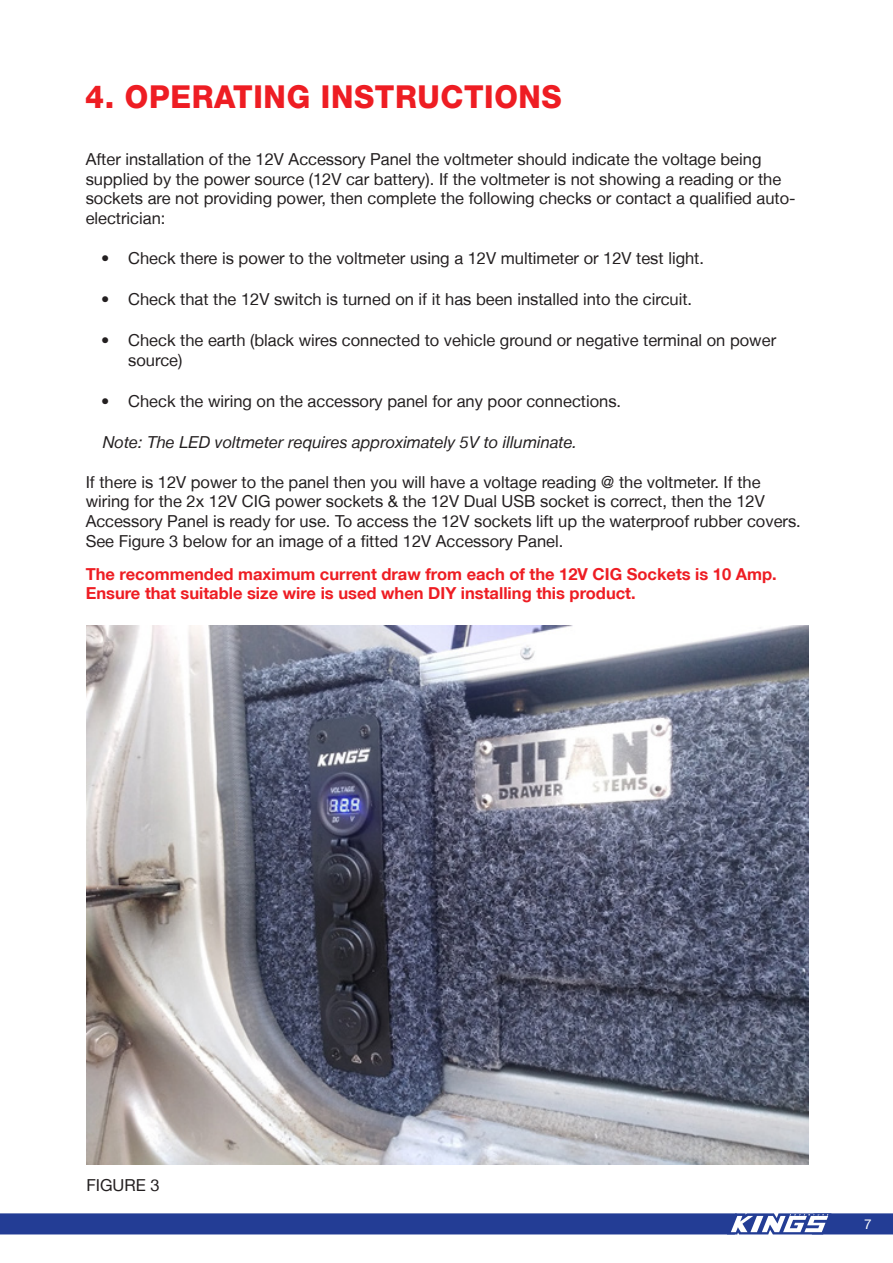
<style>
.page{position:relative;width:893px;height:1263px;background:#fff}
.page>*{position:absolute;margin:0;border:0;box-sizing:border-box;transform-origin:0 0}
.Titles{font:800 31.5px "Helvetica Neue LT";letter-spacing:.02em;color:#ee1d23;scale:.96 1}
.Regular_Text{font:16.5px/19.8px "Helvetica Neue LT";color:#231f20}
.Regular_Text-2{font:700 16.5px/19.8px "Helvetica Neue LT";color:#ee1d23}
.Regular_Text-3{font:italic 16.5px "Helvetica Neue LT";color:#231f20}
.t1{font:13.5px "Helvetica Neue LT";color:#fff}
</style>
<div class="page">
<svg style="left:0;top:1213px;width:893px;height:21px;background:#324a9c"></svg>
<img style="left:86px;top:625px;width:723px;height:540px">
<p class="Titles" style="left:85px;top:78px;width:498px">4. OPERATING INSTRUCTIONS</p>
<p class="Regular_Text" style="left:86px;top:149px;width:711px">After installation of the 12V Accessory Panel the voltmeter should indicate the voltage being supplied by the power source (12V car battery). If the voltmeter is not showing a reading or the sockets are not providing power, then complete the following checks or contact a qualified auto&shy;electrician:</p>
<p class="Regular_Text" style="left:101px;top:248px;width:604px">• Check there is power to the voltmeter using a 12V multimeter or 12V test light.</p>
<p class="Regular_Text" style="left:101px;top:289px;width:592px">• Check that the 12V switch is turned on if it has been installed into the circuit.</p>
<p class="Regular_Text" style="left:128px;top:330px;width:649px;text-indent:-27px">• Check the earth (black wires connected to vehicle ground or negative terminal on power source)</p>
<p class="Regular_Text" style="left:101px;top:391px;width:521px">• Check the wiring on the accessory panel for any poor connections.</p>
<p class="Regular_Text-3" style="left:103px;top:432px;width:476px">Note: The LED voltmeter requires approximately 5V to illuminate.</p>
<p class="Regular_Text" style="left:86px;top:472px;width:717px">If there is 12V power to the panel then you will have a voltage reading @ the voltmeter. If the wiring for the 2x 12V CIG power sockets &amp; the 12V Dual USB socket is correct, then the 12V Accessory Panel is ready for use. To access the 12V sockets lift up the waterproof rubber covers.<br>See Figure 3 below for an image of a fitted 12V Accessory Panel.</p>
<p class="Regular_Text-2" style="left:86px;top:563px;width:693px">The recommended maximum current draw from each of the 12V CIG Sockets is 10 Amp.<br>Ensure that suitable size wire is used when DIY installing this product.</p>
<p class="Regular_Text" style="left:86px;top:1175px;width:75px">FIGURE 3</p>
<p class="t1" style="left:864px;top:1216px;width:9px">7</p>
</div>
